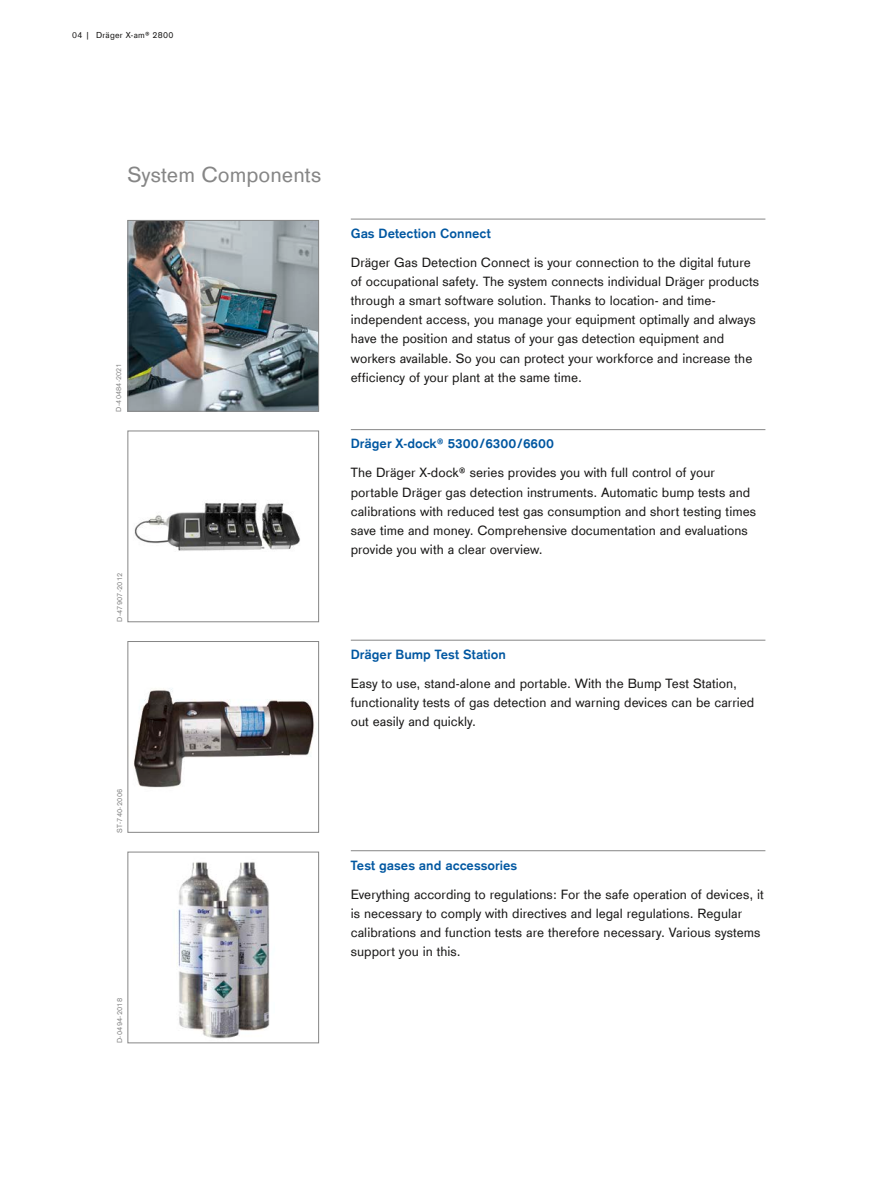
<style>
.page{position:relative;width:893px;height:1191px;background:#fff}
.page>*{position:absolute;margin:0;border:0;box-sizing:border-box;transform-origin:0 0}
.ps_page_hl{font:22.5px "Draeger Sans Global";color:#868686}
.ps_copy{font:13.8px/19.2px "Draeger Sans Global";color:#1a1918}
.ps_blue_hl{font:700 13.8px "Draeger Sans Global";color:#0057a1}
.t1{font:9px "Draeger Sans Global";letter-spacing:.025em;color:#1a1918}
.ps_img_number{font:7.5px "Draeger Sans Tab";letter-spacing:.025em;color:#868686}
.ps_img_number-2{font:7.5px "Draeger Sans Global";letter-spacing:.025em;color:#868686}
.s1{font-family:"Draeger Sans Tab"}
.s2{font-family:"Draeger Sans Global"}
</style>
<div class="page">
<img style="left:133px;top:688px;width:181px;height:100px">
<div style="left:128px;top:641px;width:191px;height:191px;border:1px solid #868686"></div>
<hr style="left:351px;top:640px;width:414px;height:1px;background:#868686">
<img style="left:178px;top:862px;width:92px;height:177px">
<div style="left:128px;top:851px;width:191px;height:192px;border:1px solid #868686"></div>
<hr style="left:351px;top:850px;width:414px;height:1px;background:#868686">
<img style="left:134px;top:502px;width:166px;height:49px">
<div style="left:128px;top:431px;width:191px;height:191px;border:1px solid #868686"></div>
<hr style="left:351px;top:429px;width:414px;height:1px;background:#868686">
<img style="left:130px;top:222px;width:187px;height:187px">
<div style="left:128px;top:220px;width:191px;height:191px;border:1px solid #868686"></div>
<hr style="left:351px;top:219px;width:414px;height:1px;background:#868686">
<p class="t1" style="left:72px;top:29px;width:103px">04 | Dräger X-am® <span class="s1">2800</span></p>
<p class="ps_page_hl" style="left:128px;top:161px;width:195px">System Components</p>
<p class="ps_img_number-2" style="left:114px;top:411px;width:49px;rotate:-90deg">D-40484-2021</p>
<p class="ps_img_number" style="left:114px;top:622px;width:51px;rotate:-90deg"><span class="s2">D-</span>47907<span class="s2">-</span>2012</p>
<p class="ps_img_number" style="left:114px;top:832px;width:45px;rotate:-90deg"><span class="s2">ST-</span>740<span class="s2">-</span>2006</p>
<p class="ps_img_number" style="left:114px;top:1043px;width:47px;rotate:-90deg"><span class="s2">D-</span>0494<span class="s2">-</span>2018</p>
<p class="ps_blue_hl" style="left:351px;top:225px;width:142px">Gas Detection Connect</p>
<p class="ps_copy" style="left:351px;top:252px;width:410px">Dräger Gas Detection Connect is your connection to the digital future of occupational safety. The system connects individual Dräger products through a smart software solution. Thanks to location- and time&shy;independent access, you manage your equipment optimally and always have the position and status of your gas detection equipment and workers available. So you can protect your workforce and increase the efficiency of your plant at the same time.</p>
<p class="ps_blue_hl" style="left:351px;top:435px;width:205px">Dräger X-dock® 5300/6300/6600</p>
<p class="ps_copy" style="left:351px;top:463px;width:407px">The Dräger X-dock® series provides you with full control of your portable Dräger gas detection instruments. Automatic bump tests and calibrations with reduced test gas consumption and short testing times save time and money. Comprehensive documentation and evaluations provide you with a clear overview.</p>
<p class="ps_blue_hl" style="left:351px;top:646px;width:157px">Dräger Bump Test Station</p>
<p class="ps_copy" style="left:351px;top:673px;width:405px">Easy to use, stand-alone and portable. With the Bump Test Station, functionality tests of gas detection and warning devices can be carried out easily and quickly.</p>
<p class="ps_blue_hl" style="left:351px;top:856px;width:168px">Test gases and accessories</p>
<p class="ps_copy" style="left:351px;top:884px;width:415px">Everything according to regulations: For the safe operation of devices, it is necessary to comply with directives and legal regulations. Regular calibrations and function tests are therefore necessary. Various systems support you in this.</p>
</div>
